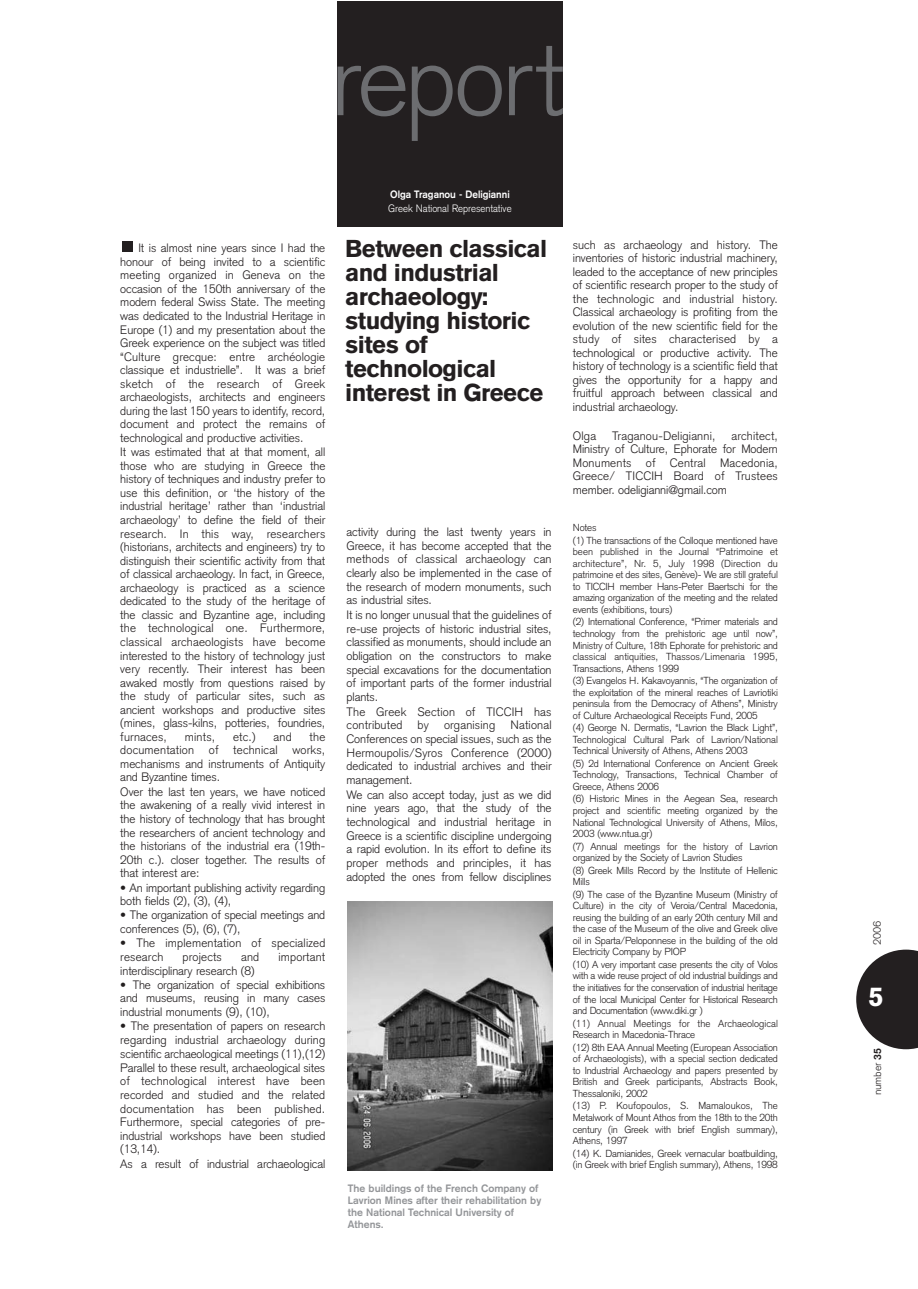
<style>
.page{position:relative;width:918px;height:1289px;background:#fff}
.page>*{position:absolute;margin:0;border:0;box-sizing:border-box;transform-origin:0 0}
.t1{font:300 101.85px "Akzidenz Grotesk BE";letter-spacing:-.05em;color:#6c6d70}
.t2{font:700 27px "Akzidenz Grotesk BE";color:#fff}
.t3{font:900 24px/24px "Akzidenz Grotesk";letter-spacing:-.03em;color:#231f20}
.t4{font:300 12px/13.5px "Akzidenz Grotesk";letter-spacing:-.005em;color:#231f20}
.t5{font:300 12px/13.5px "Akzidenz Grotesk";letter-spacing:.015em;color:#231f20}
.t6{font:700 10.5px/12px "Akzidenz Grotesk";color:#939598}
.t7{font:300 10.5px "Akzidenz Grotesk";color:#fff;scale:.95 1}
.t8{font:700 10.5px "Akzidenz Grotesk";color:#fff;scale:.95 1}
.t9{font:300 10.5px "Akzidenz Grotesk BE";letter-spacing:-.015em;color:#231f20}
.t10{font:300 10.05px/11.9px "Akzidenz Grotesk";letter-spacing:-.015em;color:#231f20}
.s1{font-family:"Akzidenz Grotesk";font-weight:700}
</style>
<div class="page">
<div style="left:122px;top:242px;width:10px;height:10px;background:#231f20"></div>
<svg style="left:856px;top:949px;width:62px;height:100px"></svg>
<div style="left:337px;top:1px;width:226px;height:225px;background:#231f20"></div>
<img style="left:347px;top:901px;width:205px;height:269px">
<h1 class="t1" style="left:330px;top:43px;width:236px">report</h1>
<p class="t4" style="left:120px;top:243px;width:207px;text-indent:18px">It is almost nine years since I had the honour of being invited to a scientific meeting organized in Geneva on the occasion of the 150th anniversary of the modern federal Swiss State. The meeting was dedicated to the Industrial Heritage in Europe (1) and my presentation about the Greek experience on the subject was titled “Culture grecque: entre archéologie classique et industrielle”. It was a brief sketch of the research of Greek archaeologists, architects and engineers during the last 150 years to identify, record, document and protect the remains of technological and productive activities.<br>It was estimated that at that moment, all those who are studying in Greece the history of techniques and industry prefer to use this definition, or ‘the history of the industrial heritage’ rather than ‘industrial archaeology’ to define the field of their research. In this way, researchers (historians, architects and engineers) try to distinguish their scientific activity from that of classical archaeology. In fact, in Greece, archaeology is practiced as a science dedicated to the study of the heritage of the classic and Byzantine age, including the technological one. Furthermore, classical archaeologists have become interested to the history of technology just very recently. Their interest has been awaked mostly from questions raised by the study of particular sites, such as ancient workshops and productive sites (mines, glass-kilns, potteries, foundries, furnaces,</p>
<p class="t4" style="left:185px;top:731px;width:32px">mints,</p>
<p class="t4" style="left:233px;top:731px;width:24px">etc.)</p>
<p class="t4" style="left:274px;top:731px;width:20px">and</p>
<p class="t4" style="left:120px;top:731px;width:207px;text-indent:189px">the documentation of technical works, mechanisms and instruments of Antiquity and Byzantine times.<br>Over the last ten years, we have noticed the awakening of a really vivid interest in the history of technology that has brought the researchers of ancient technology and the historians of the industrial era (19th-20th c.). closer together. The results of that interest are:</p>
<p class="t4" style="left:120px;top:882px;width:207px">• An important publishing activity regarding both fields (2), (3), (4),</p>
<p class="t4" style="left:120px;top:910px;width:207px">• The organization of special meetings and conferences (5), (6), (7),</p>
<p class="t5" style="left:120px;top:938px;width:207px">• The implementation of specialized research</p>
<p class="t5" style="left:183px;top:951px;width:41px">projects</p>
<p class="t4" style="left:241px;top:951px;width:20px">and</p>
<p class="t5" style="left:278px;top:951px;width:48px">important</p>
<p class="t4" style="left:120px;top:965px;width:136px">interdisciplinary research (8)</p>
<p class="t4" style="left:120px;top:979px;width:207px;text-align:justify">• The organization of special exhibitions and museums, reusing in many cases industrial monuments (9), (10),</p>
<p class="t4" style="left:120px;top:1020px;width:207px">• The presentation of papers on research regarding industrial archaeology during scientific archaeological meetings (11),(12)<br>Parallel to these result, archaeological sites of technological interest have been recorded and studied and the related documentation has been published.<br>Furthermore, special categories of pre&shy;industrial workshops have been studied (13,14).<br>As a result of industrial archaeological</p>
<p class="t8" style="left:390px;top:191px;width:127px">Olga Traganou - Deligianni</p>
<p class="t7" style="left:388px;top:204px;width:131px">Greek National Representative</p>
<h3 class="t3" style="left:345px;top:238px;width:204px">Between classical and industrial archaeology: studying historic sites of technological interest in Greece</h3>
<p class="t4" style="left:347px;top:526px;width:207px">activity during the last twenty years in Greece, it has become accepted that the methods of classical archaeology can clearly also be implemented in the case of the research of modern monuments, such as industrial sites.<br>It is no longer unusual that the guidelines of re-use projects of historic industrial sites, classified as monuments, should include an obligation on the constructors to make special excavations for the documentation of important parts of the former industrial plants.<br>The Greek Section of TICCIH has contributed</p>
<p class="t4" style="left:347px;top:719px;width:207px;text-indent:164px">National Conferences on special issues, such as the Hermoupolis/Syros Conference (2000) dedicated to industrial archives and their management.<br>We can also accept today, just as we did nine years ago, that the study of the technological and industrial heritage in Greece is a scientific discipline undergoing a rapid evolution. In its effort to define its proper methods and principles, it has adopted the ones from fellow disciplines</p>
<p class="t4" style="left:418px;top:719px;width:13px">by</p>
<p class="t5" style="left:444px;top:719px;width:53px">organising</p>
<p class="t6" style="left:348px;top:1182px;width:195px">The buildings of the French Company of<br>Lavrion Mines after their rehabilitation by the National Technical University of<br>Athens.</p>
<p class="t4" style="left:573px;top:239px;width:207px;text-align:justify">such as archaeology and history. The inventories of historic industrial machinery, leaded to the acceptance of new principles of scientific research proper to the study of the technologic and industrial history.<br>Classical archaeology is profiting from the evolution of the new scientific field for the study of sites characterised by a technological or productive activity. The history of technology is a scientific field that gives the opportunity for a happy and fruitful approach between classical and industrial archaeology.</p>
<p class="t4" style="left:573px;top:430px;width:25px">Olga</p>
<p class="t5" style="left:612px;top:430px;width:105px">Traganou-Deligianni,</p>
<p class="t4" style="left:573px;top:430px;width:207px;text-align:justify;text-indent:159px">architect, Ministry of Culture, Ephorate for Modern Monuments of Central Macedonia, Greece/ TICCIH Board of Trustees member. odeligianni@gmail.com</p>
<p class="t10" style="left:573px;top:523px;width:207px">Notes<br>(1) The transactions of the Colloque mentioned have been published in the Journal “Patrimoine et architecture”, Nr. 5, July 1998 (Direction du patrimoine et des sites, Genève)- We are still grateful to TICCIH member Hans-Peter Baertschi for the amazing organization of the meeting and the related events (exhibitions, tours)<br>(2) International Conference, “Primer materials and technology from the prehistoric age until now”, Ministry of Culture, 18th Ephorate for prehistoric and classical antiquities, Thassos/Limenaria 1995, Transactions, Athens 1999<br>(3) Evangelos H. Kakavoyannis, “The organization of the exploitation of the mineral reaches of Lavriotiki peninsula from the Democracy of Athens”, Ministry of Culture Archaeological Receipts Fund, 2005<br>(4) George N. Dermatis, “Lavrion the Black Light”, Technological Cultural Park of Lavrion/National Technical University of Athens, Athens 2003<br>(5) 2d International Conference on Ancient Greek Technology, Transactions, Technical Chamber of Greece, Athens 2006<br>(6) Historic Mines in the Aegean Sea, research project and scientific meeting organized by the National Technological University of Athens, Milos, 2003 (www.ntua.gr)<br>(7) Annual meetings for the history of Lavrion organized by the Society of Lavrion Studies<br>(8) Greek Mills Record by the Institute of Hellenic Mills<br>(9) The case of the Byzantine Museum (Ministry of Culture) in the city of Veroia/Central Macedonia, reusing the building of an early 20th century Mill and the case of the Museum of the olive and Greek olive oil in Sparta/Peloponnese in the building of the old Electricity Company by PIOP<br>(10) A very important case presents the city of Volos with a wide reuse project of old industrial buildings and the initiatives for the conservation of industrial heritage of the local Municipal Center for Historical Research and Documentation (www.diki.gr )<br>(11) Annual Meetings for the Archaeological Research in Macedonia-Thrace<br>(12) 8th EAA Annual Meeting (European Association of Archaeologists), with a special section dedicated to Industrial Archaeology and papers presented by British and Greek participants, Abstracts Book, Thessaloniki, 2002<br>(13) P. Koufopoulos, S. Mamaloukos, The Metalwork of Mount Athos from the 18th to the 20th century (in Greek with brief English summary), Athens, 1997<br>(14) K. Damianides, Greek vernacular boatbuilding, (in Greek with brief English summary), Athens, 1998</p>
<p class="t9" style="left:874px;top:944px;width:26px;rotate:-90deg">2006</p>
<h2 class="t2" style="left:869px;top:986px;width:17px">5</h2>
<p class="t9" style="left:874px;top:1095px;width:48px;rotate:-90deg">number <span class="s1">35</span></p>
</div>
